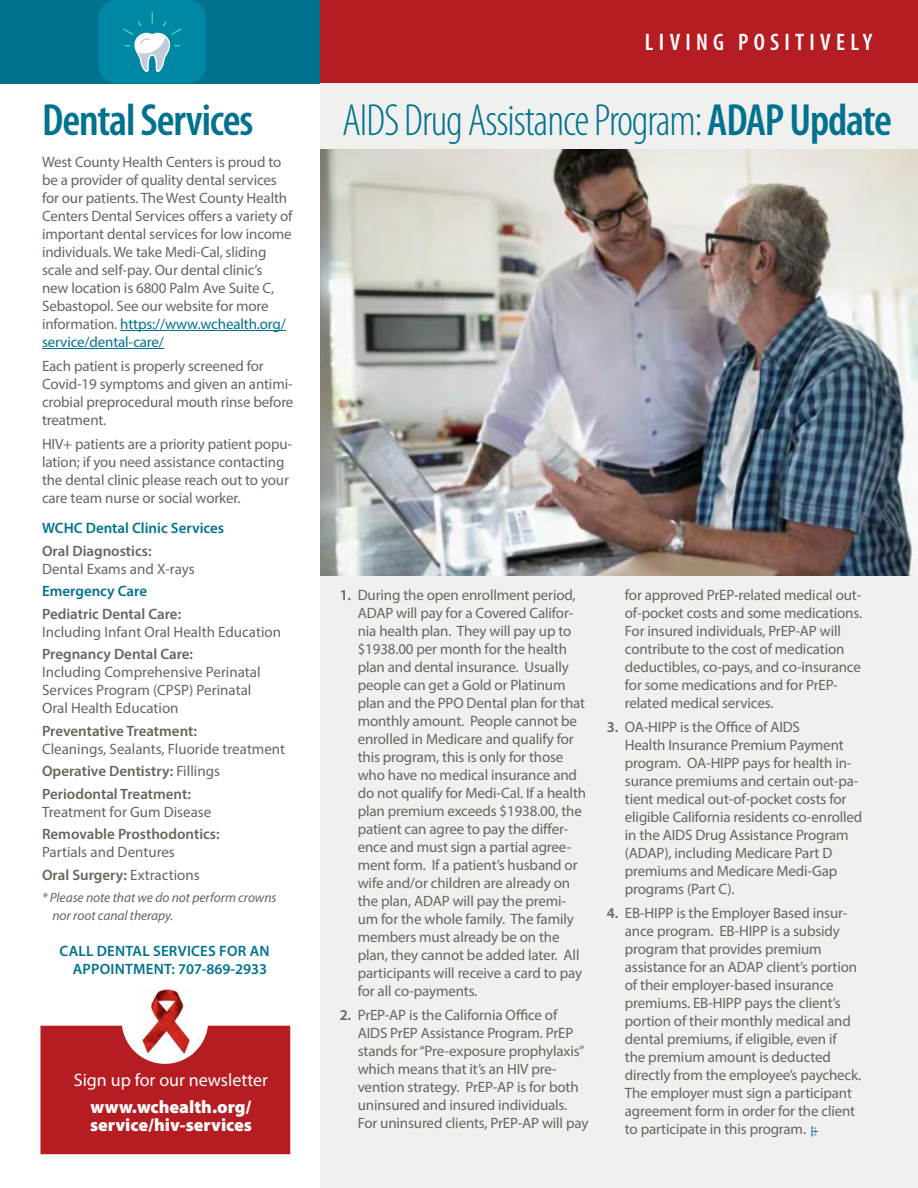
<style>
.page{position:relative;width:918px;height:1188px;background:#fff}
.page>*{position:absolute;margin:0;border:0;box-sizing:border-box;transform-origin:0 0}
.t1{font:300 condensed 45.3px "Myriad Pro";letter-spacing:-.025em;color:#00728f}
.t2{font:600 condensed 45.3px "Myriad Pro";letter-spacing:-.025em;color:#00728f}
.t3{font:600 condensed 24px "Myriad Pro";letter-spacing:.22em;color:#fff}
.t4{font:900 18px/18px "Myriad Pro";color:#fff}
.t5{font:18px "Myriad Pro";color:#fff}
.t6{font:15px/18px "Myriad Pro";letter-spacing:-.01em;color:#65665d}
.t7{font:600 15px "Myriad Pro";color:#65665d}
.t8{font:600 15px/18px "Myriad Pro";color:#00728f;text-align:right}
.t9{font:italic 13.5px/18px "Myriad Pro";letter-spacing:-.005em;color:#65665d}
.s1{color:#00728f}
.s2{font-weight:600}
</style>
<div class="page">
<div style="left:0;top:0;width:918px;height:83px;background:#b61d22"></div>
<div style="left:320px;top:83px;width:598px;height:1105px;background:#f0f0ef"></div>
<div style="left:40px;top:1026px;width:250px;height:128px;background:#b61d22"></div>
<div style="left:122px;top:977px;width:86px;height:87px;background:#fff;border-radius:50%"></div>
<img style="left:140px;top:988px;width:53px;height:66px">
<hr style="left:120px;top:330px;width:166px;height:1px;background:#00728f">
<hr style="left:42px;top:348px;width:122px;height:1px;background:#00728f">
<img style="left:320px;top:149px;width:598px;height:427px">
<div style="left:0;top:0;width:320px;height:83px;background:#00728f"></div>
<div style="left:98px;top:0;width:108px;height:83px;background:#0087a3;border-radius:18px"></div>
<svg style="left:123px;top:12px;width:59px;height:60px"></svg>
<h1 class="t2" style="left:42px;top:92px;width:213px">Dental Services</h1>
<p class="t6" style="left:42px;top:153px;width:252px">West County Health Centers is proud to be a provider of quality dental services for our patients. The West County Health Centers Dental Services offers a variety of important dental services for low income individuals. We take Medi-Cal, sliding scale and self-pay. Our dental clinic’s new location is 6800 Palm Ave Suite C, Sebastopol. See our website for more information. <span class="s1">https://www.wchealth.org/ service/dental-care/</span></p>
<p class="t6" style="left:42px;top:357px;width:253px">Each patient is properly screened for<br>Covid-19 symptoms and given an antimi&shy;crobial preprocedural mouth rinse before treatment.</p>
<p class="t6" style="left:42px;top:435px;width:252px">HIV+ patients are a priority patient popu&shy;lation; if you need assistance contacting the dental clinic please reach out to your care team nurse or social worker.</p>
<p class="t8" style="left:42px;top:519px;width:184px">WCHC Dental Clinic Services</p>
<p class="t7" style="left:42px;top:541px;width:111px">Oral Diagnostics:</p>
<p class="t6" style="left:42px;top:559px;width:154px">Dental Exams and X-rays</p>
<p class="t8" style="left:42px;top:582px;width:107px">Emergency Care</p>
<p class="t7" style="left:42px;top:604px;width:141px">Pediatric Dental Care:</p>
<p class="t6" style="left:42px;top:622px;width:241px">Including Infant Oral Health Education</p>
<p class="t7" style="left:42px;top:645px;width:153px">Pregnancy Dental Care:</p>
<p class="t6" style="left:42px;top:663px;width:220px">Including Comprehensive Perinatal<br>Services Program (CPSP) Perinatal<br>Oral Health Education</p>
<p class="t7" style="left:42px;top:721px;width:156px">Preventative Treatment:</p>
<p class="t6" style="left:42px;top:737px;width:245px;line-height:22.5px">Cleanings, Sealants, Fluoride treatment<br><span class="s2">Operative Dentistry:</span> Fillings<br><span class="s2">Periodontal Treatment:</span></p>
<p class="t6" style="left:42px;top:802px;width:171px">Treatment for Gum Disease</p>
<p class="t7" style="left:42px;top:825px;width:179px">Removable Prosthodontics:</p>
<p class="t6" style="left:42px;top:841px;width:159px;line-height:22.5px">Partials and Dentures<br><span class="s2">Oral Surgery:</span> Extractions</p>
<p class="t9" style="left:53px;top:889px;width:226px;text-indent:-11px">* Please note that we do not perform crowns nor root canal therapy.</p>
<p class="t8" style="left:60px;top:942px;width:211px">CALL DENTAL SERVICES FOR AN<br>APPOINTMENT: 707-869-2933</p>
<p class="t5" style="left:74px;top:1068px;width:196px">Sign up for our newsletter</p>
<p class="t4" style="left:90px;top:1097px;width:163px">www.wchealth.org/ service/hiv-services</p>
<h2 class="t3" style="left:645px;top:27px;width:229px">LIVING POSITIVELY</h2>
<h1 class="t1" style="left:342px;top:94px;width:551px">AIDS Drug Assistance Program: <span class="s2">ADAP Update</span></h1>
<p class="t6" style="left:358px;top:586px;width:230px;text-indent:-18px"><span class="s2">1.</span> During the open enrollment period, ADAP will pay for a Covered Califor&shy;nia health plan. They will pay up to $1938.00 per month for the health plan and dental insurance. Usually people can get a Gold or Platinum plan and the PPO Dental plan for that monthly amount. People cannot be enrolled in Medicare and qualify for this program, this is only for those who have no medical insurance and do not qualify for Medi-Cal. If a health plan premium exceeds $1938.00, the patient can agree to pay the differ&shy;ence and must sign a partial agree&shy;ment form. If a patient’s husband or wife and/or children are already on the plan, ADAP will pay the premi&shy;um for the whole family. The family members must already be on the plan, they cannot be added later. All participants will receive a card to pay for all co-payments.</p>
<p class="t6" style="left:358px;top:1006px;width:232px;text-indent:-18px"><span class="s2">2.</span> PrEP-AP is the California Office of AIDS PrEP Assistance Program. PrEP stands for “Pre-exposure prophylaxis” which means that it’s an HIV pre&shy;vention strategy. PrEP-AP is for both uninsured and insured individuals.<br>For uninsured clients, PrEP-AP will pay</p>
<p class="t6" style="left:625px;top:586px;width:239px">for approved PrEP-related medical out&shy;of-pocket costs and some medications.<br>For insured individuals, PrEP-AP will contribute to the cost of medication deductibles, co-pays, and co-insurance for some medications and for PrEP&shy;related medical services.</p>
<p class="t6" style="left:625px;top:718px;width:239px;text-indent:-18px"><span class="s2">3.</span> OA-HIPP is the Office of AIDS<br>Health Insurance Premium Payment program. OA-HIPP pays for health in&shy;surance premiums and certain out-pa&shy;tient medical out-of-pocket costs for eligible California residents co-enrolled in the AIDS Drug Assistance Program (ADAP), including Medicare Part D premiums and Medicare Medi-Gap programs (Part C).</p>
<p class="t6" style="left:625px;top:904px;width:238px;text-indent:-18px"><span class="s2">4.</span> EB-HIPP is the Employer Based insur&shy;ance program. EB-HIPP is a subsidy program that provides premium assistance for an ADAP client’s portion of their employer-based insurance premiums. EB-HIPP pays the client’s portion of their monthly medical and dental premiums, if eligible, even if<br>the premium amount is deducted directly from the employee’s paycheck.<br>The employer must sign a participant agreement form in order for the client to participate in this program. <span class="s1">□</span></p>
</div>
